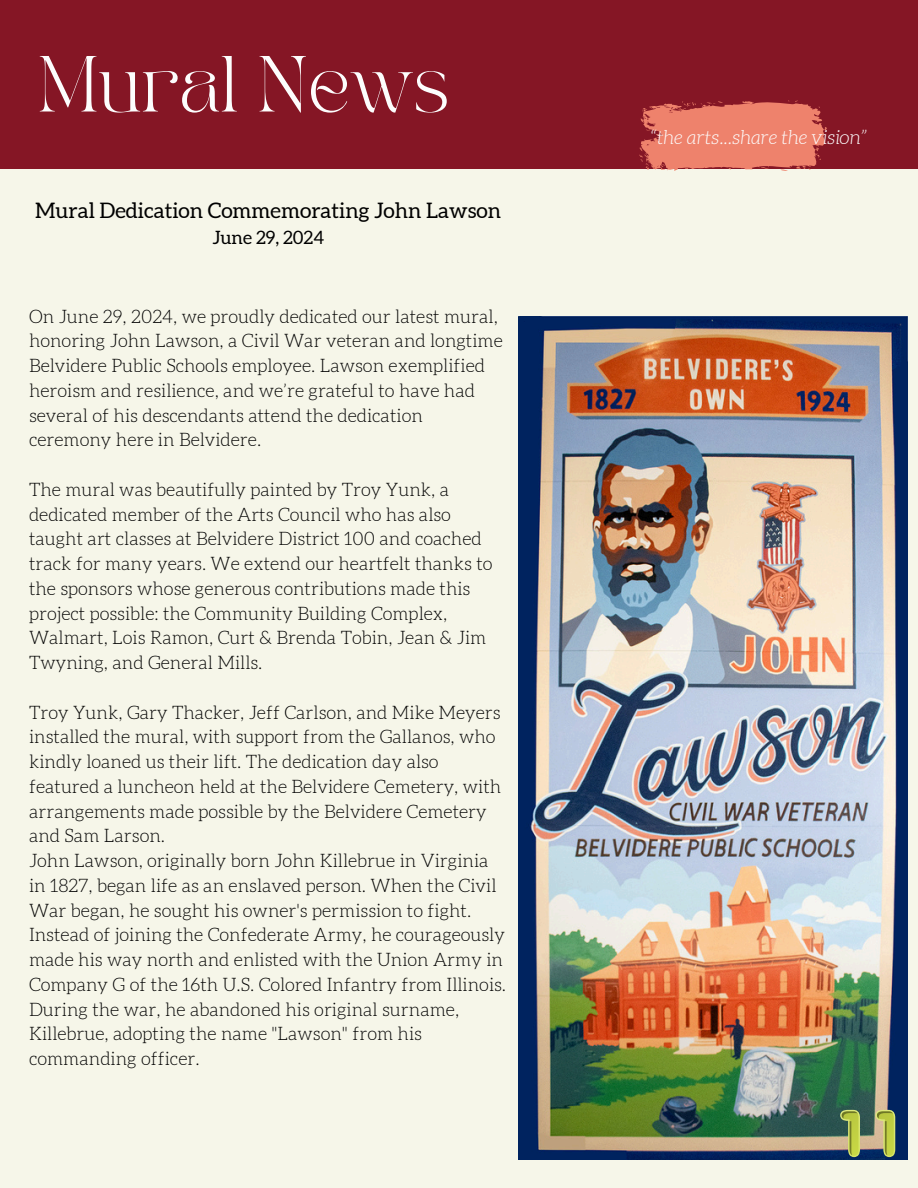
<style>
.page{position:relative;width:918px;height:1188px;background:#f6f6e9}
.page>*{position:absolute;margin:0;border:0;box-sizing:border-box;transform-origin:0 0}
.t1{font:55.5px "TAN PEARL Regular";color:#fdfdfd}
.t2{font:21.3px "Aleo";color:#000}
.t3{font:italic 300 19.5px "Aleo";color:#fdfdfd}
.t4{font:300 18.3px/24.8px "Aleo";color:#000}
.t5{font:18.3px "Aleo";color:#000}
</style>
<div class="page">
<div style="left:0;top:0;width:918px;height:168px;background:#851625"></div>
<svg style="left:639px;top:100px;width:188px;height:71px"></svg>
<img style="left:518px;top:317px;width:389px;height:842px">
<svg style="left:840px;top:1110px;width:20px;height:47px"></svg>
<svg style="left:875px;top:1110px;width:20px;height:47px"></svg>
<p class="t1" style="left:38px;top:55px;width:413px">Mural News</p>
<p class="t2" style="left:35px;top:201px;width:467px">Mural Dedication Commemorating John Lawson</p>
<p class="t5" style="left:212px;top:229px;width:113px">June 29, 2024</p>
<h2 class="t4" style="left:29px;top:305px;width:475px">On June 29, 2024, we proudly dedicated our latest mural, honoring John Lawson, a Civil War veteran and longtime Belvidere Public Schools employee. Lawson exemplified heroism and resilience, and we’re grateful to have had several of his descendants attend the dedication ceremony here in Belvidere.</h2>
<h2 class="t4" style="left:29px;top:478px;width:465px">The mural was beautifully painted by Troy Yunk, a dedicated member of the Arts Council who has also taught art classes at Belvidere District 100 and coached track for many years. We extend our heartfelt thanks to the sponsors whose generous contributions made this project possible: the Community Building Complex, Walmart, Lois Ramon, Curt &amp; Brenda Tobin, Jean &amp; Jim Twyning, and General Mills.</h2>
<p class="t4" style="left:29px;top:701px;width:474px">Troy Yunk, Gary Thacker, Jeff Carlson, and Mike Meyers installed the mural, with support from the Gallanos, who kindly loaned us their lift. The dedication day also featured a luncheon held at the Belvidere Cemetery, with arrangements made possible by the Belvidere Cemetery and Sam Larson.</p>
<p class="t4" style="left:29px;top:849px;width:479px">John Lawson, originally born John Killebrue in Virginia in 1827, began life as an enslaved person. When the Civil War began, he sought his owner's permission to fight.<br>Instead of joining the Confederate Army, he courageously made his way north and enlisted with the Union Army in Company G of the 16th U.S. Colored Infantry from Illinois.<br>During the war, he abandoned his original surname, Killebrue, adopting the name "Lawson" from his commanding officer.</p>
<h1 class="t3" style="left:650px;top:129px;width:219px">“the arts...share the vision”</h1>
</div>
